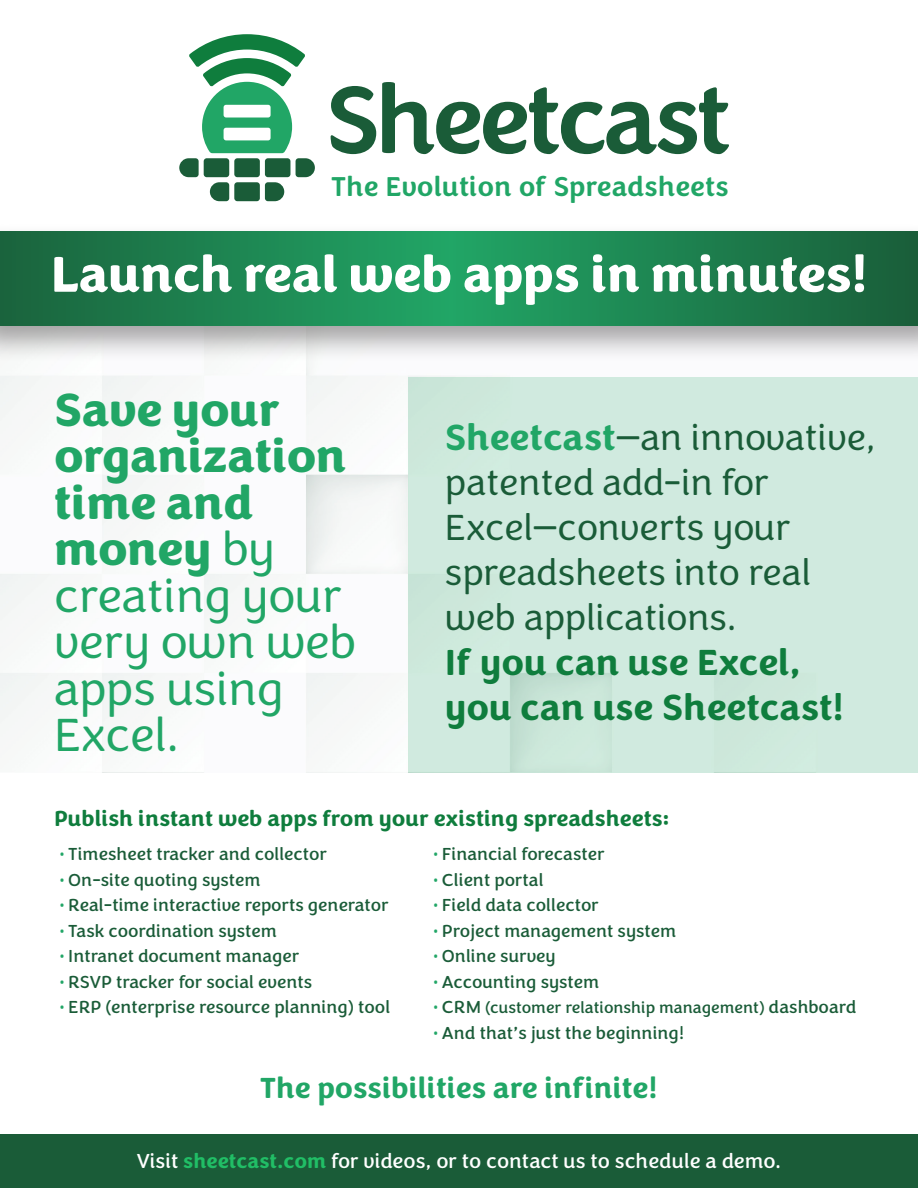
<style>
.page{position:relative;width:918px;height:1188px;background:#fff}
.page>*{position:absolute;margin:0;border:0;box-sizing:border-box;transform-origin:0 0}
.t1{font:900 52.05px "Congenial";color:#fff}
.t2{font:300 48px/46.5px "Congenial";color:#21a666}
.t3{font:300 37.5px/45px "Congenial";color:#1a5c38}
.t4{font:700 37.5px "Congenial";color:#0f7d3d}
.t5{font:700 30px "Congenial";color:#21a666}
.t6{font:500 28.2px "Congenial";color:#21a666}
.t7{font:700 22.5px "Congenial";color:#0f7d3d}
.t8{font:21px "Congenial";color:#fff}
.t9{font:18px "Congenial";color:#1a5c38}
.t10{font:16.5px "Congenial";color:#1a5c38}
.s1{font-weight:900}
.s2{font-weight:700;color:#21a666}
.s3{font-weight:900;color:#21a666}
.s4{font-weight:900;font-size:18px;color:#21a666}
.s5{font-size:18px}
.s6{font-weight:700;color:#21be66}
</style>
<div class="page">
<div style="left:0;top:1134px;width:918px;height:54px;background:#1a5c38"></div>
<svg style="left:179px;top:34px;width:136px;height:167px"></svg>
<svg style="left:331px;top:86px;width:45px;height:68px"></svg>
<svg style="left:382px;top:82px;width:347px;height:72px"></svg>
<div style="left:0;top:223px;width:918px;height:140px;background:#231f20;opacity:.4"></div>
<svg style="left:0;top:231px;width:918px;height:95px;background:#1d8250"></svg>
<div style="left:408px;top:377px;width:510px;height:395px;background:#d0eadf"></div>
<p class="t6" style="left:331px;top:169px;width:399px">The Evolution of Spreadsheets</p>
<p class="t1" style="left:51px;top:241px;width:818px">Launch real web apps in minutes!</p>
<p class="t2" style="left:54px;top:387px;width:304px"><span class="s1">Save your organization time and money</span> by creating your very own web apps using<br>Excel.</p>
<p class="t3" style="left:445px;top:416px;width:432px"><span class="s2">Sheetcast</span>—an innovative, patented add-in for<br>Excel—converts your spreadsheets into real web applications.</p>
<p class="t4" style="left:445px;top:639px;width:358px">If you can use Excel,</p>
<p class="t4" style="left:445px;top:684px;width:401px">you can use Sheetcast!</p>
<p class="t7" style="left:54px;top:804px;width:617px">Publish instant web apps from your existing spreadsheets:</p>
<p class="t9" style="left:60px;top:844px;width:269px"><span class="s3">•</span> Timesheet tracker and collector</p>
<p class="t9" style="left:434px;top:844px;width:173px"><span class="s3">•</span> Financial forecaster</p>
<p class="t9" style="left:60px;top:869px;width:202px"><span class="s3">•</span> On-site quoting system</p>
<p class="t9" style="left:434px;top:869px;width:111px"><span class="s3">•</span> Client portal</p>
<p class="t9" style="left:60px;top:895px;width:330px"><span class="s3">•</span> Real-time interactive reports generator</p>
<p class="t9" style="left:434px;top:895px;width:167px"><span class="s3">•</span> Field data collector</p>
<p class="t9" style="left:60px;top:920px;width:219px"><span class="s3">•</span> Task coordination system</p>
<p class="t9" style="left:434px;top:920px;width:244px"><span class="s3">•</span> Project management system</p>
<p class="t9" style="left:60px;top:946px;width:241px"><span class="s3">•</span> Intranet document manager</p>
<p class="t9" style="left:434px;top:946px;width:124px"><span class="s3">•</span> Online survey</p>
<p class="t9" style="left:60px;top:971px;width:254px"><span class="s3">•</span> RSVP tracker for social events</p>
<p class="t9" style="left:434px;top:971px;width:167px"><span class="s3">•</span> Accounting system</p>
<p class="t9" style="left:60px;top:997px;width:332px"><span class="s3">•</span> ERP (enterprise resource planning) tool</p>
<p class="t10" style="left:434px;top:998px;width:424px"><span class="s4">•</span> <span class="s5">CRM</span> (customer relationship management) <span class="s5">dashboard</span></p>
<p class="t9" style="left:434px;top:1022px;width:252px"><span class="s3">•</span> And that’s just the beginning!</p>
<p class="t5" style="left:260px;top:1069px;width:399px">The possibilities are infinite!</p>
<p class="t8" style="left:137px;top:1149px;width:646px">Visit <span class="s6">sheetcast.com</span> for videos, or to contact us to schedule a demo.</p>
</div>
